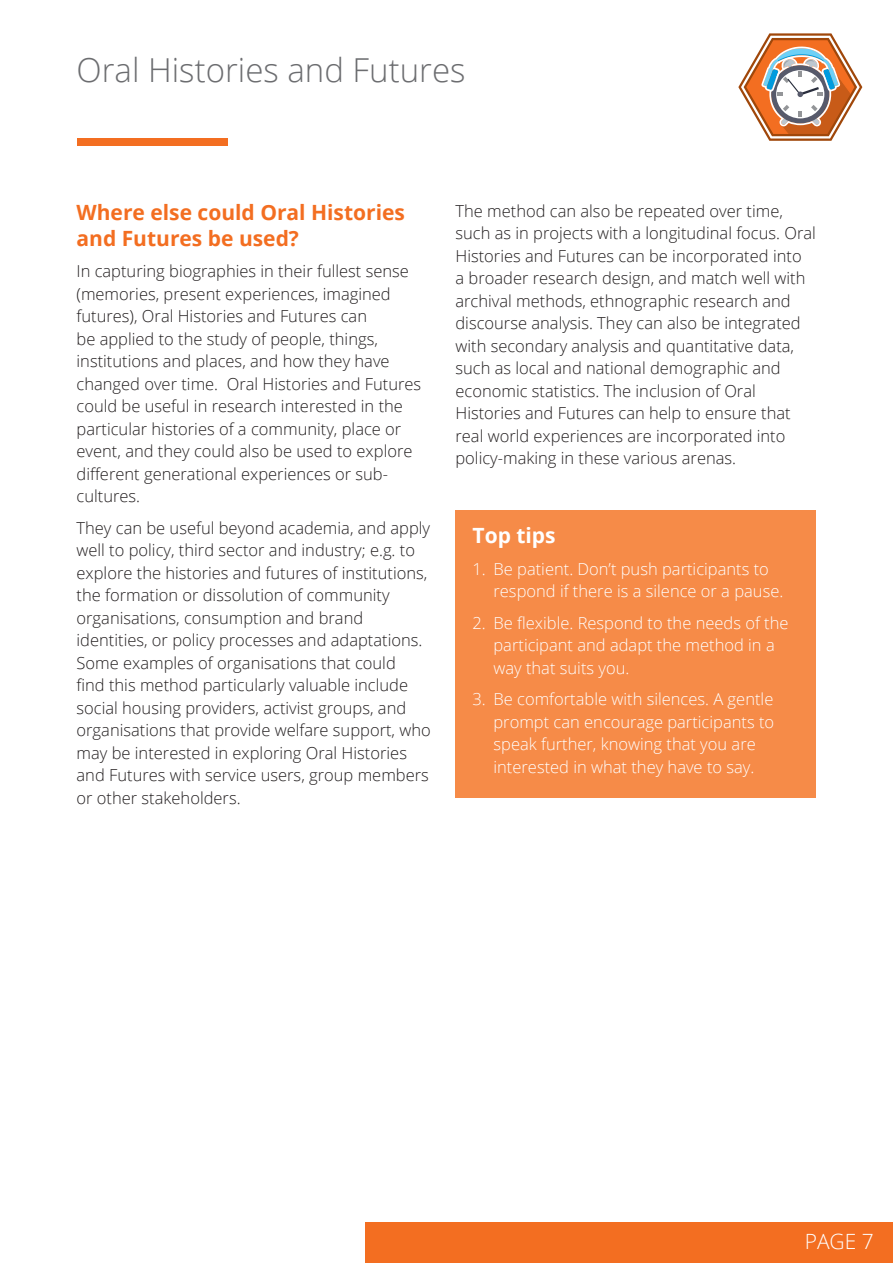
<style>
.page{position:relative;width:893px;height:1263px;background:#fff}
.page>*{position:absolute;margin:0;border:0;box-sizing:border-box;transform-origin:0 0}
.t1{font:300 33px "Open Sans";color:#6c6d70}
.Heading{font:700 21px/25.5px "Open Sans";color:#f36e21}
.heading_white{font:700 21px "Open Sans";color:#fff}
.t2{font:300 21px "Open Sans";color:#fff}
.Body_Text{font:300 16.5px/22.5px "Open Sans";color:#231f20}
.body_text_white{font:300 16.5px/22.5px "Open Sans";color:#fff}
</style>
<div class="page">
<svg style="left:738px;top:33px;width:124px;height:108px"></svg>
<div style="left:77px;top:138px;width:150px;height:8px;background:#f36e21"></div>
<div style="left:366px;top:1222px;width:527px;height:41px;background:#f36e21"></div>
<div style="left:455px;top:510px;width:361px;height:287px;background:#f68b48"></div>
<h1 class="t1" style="left:77px;top:47px;width:390px">Oral Histories and Futures</h1>
<p class="Body_Text" style="left:455px;top:199px;width:362px">The method can also be repeated over time, such as in projects with a longitudinal focus. Oral Histories and Futures can be incorporated into<br>a broader research design, and match well with archival methods, ethnographic research and discourse analysis. They can also be integrated with secondary analysis and quantitative data, such as local and national demographic and economic statistics. The inclusion of Oral Histories and Futures can help to ensure that real world experiences are incorporated into policy-making in these various arenas.</p>
<p class="Heading" style="left:77px;top:199px;width:330px">Where else could Oral Histories and Futures be used?</p>
<p class="Body_Text" style="left:77px;top:259px;width:346px">In capturing biographies in their fullest sense (memories, present experiences, imagined futures), Oral Histories and Futures can<br>be applied to the study of people, things, institutions and places, and how they have changed over time. Oral Histories and Futures could be useful in research interested in the particular histories of a community, place or event, and they could also be used to explore different generational experiences or sub&shy;cultures.</p>
<p class="Body_Text" style="left:77px;top:516px;width:356px">They can be useful beyond academia, and apply well to policy, third sector and industry; e.g. to explore the histories and futures of institutions, the formation or dissolution of community organisations, consumption and brand identities, or policy processes and adaptations.<br>Some examples of organisations that could<br>find this method particularly valuable include social housing providers, activist groups, and organisations that provide welfare support, who may be interested in exploring Oral Histories and Futures with service users, group members or other stakeholders.</p>
<p class="heading_white" style="left:472px;top:521px;width:85px">Top tips</p>
<p class="body_text_white" style="left:493px;top:557px;width:291px;text-indent:-21px">1. Be patient. Don’t push participants to respond if there is a silence or a pause.</p>
<p class="body_text_white" style="left:493px;top:611px;width:297px;text-indent:-21px">2. Be flexible. Respond to the needs of the participant and adapt the method in a way that suits you.</p>
<p class="body_text_white" style="left:493px;top:688px;width:282px;text-indent:-21px">3. Be comfortable with silences. A gentle prompt can encourage participants to speak further, knowing that you are interested in what they have to say.</p>
<p class="t2" style="left:805px;top:1227px;width:71px">PAGE 7</p>
</div>
